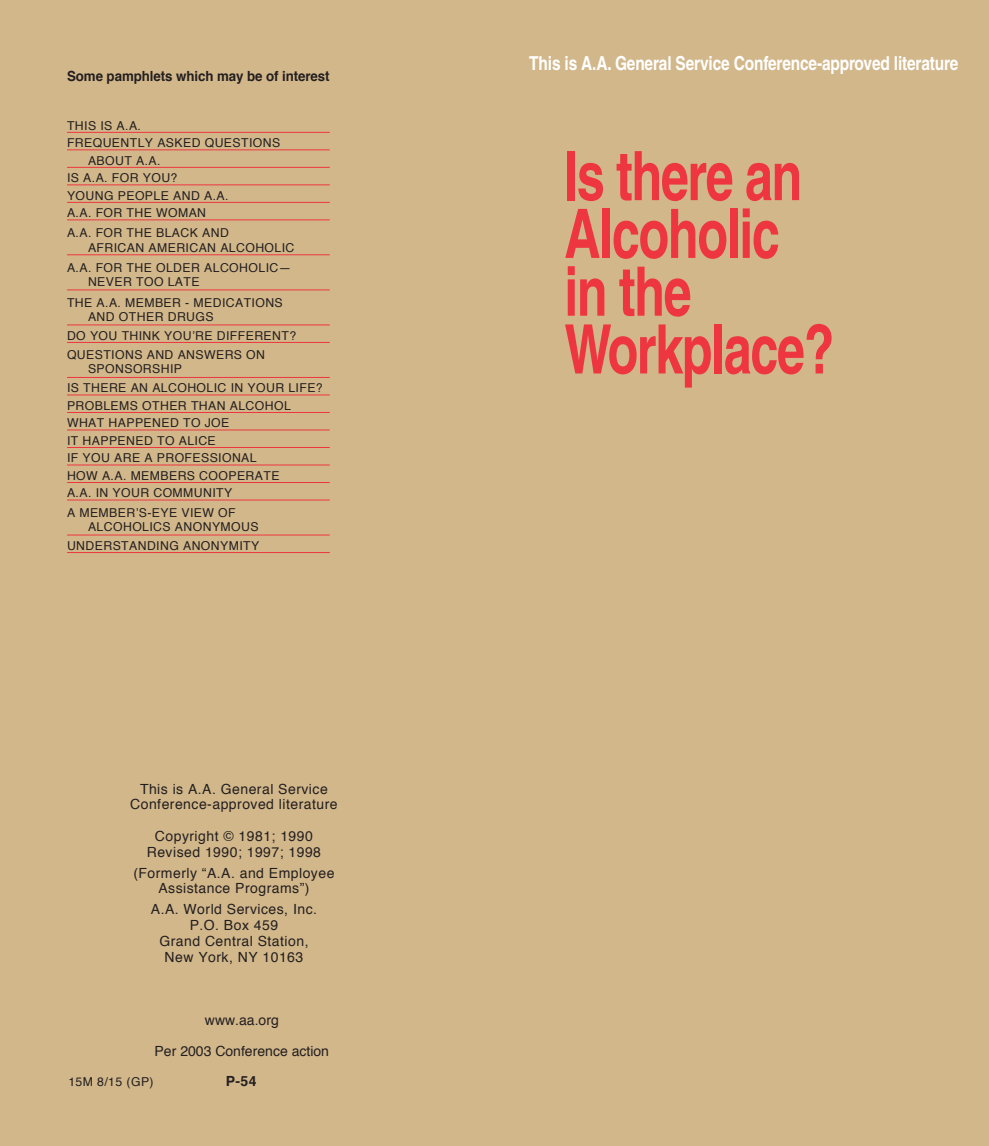
<style>
.page{position:relative;width:989px;height:1146px;background:#fff}
.page>*{position:absolute;margin:0;border:0;box-sizing:border-box;transform-origin:0 0}
.t1{font:700 condensed 68.25px/57.8px "Helvetica";letter-spacing:-.025em;color:#ee3640;scale:.9 1}
.t2{font:700 condensed 19.25px "Helvetica";letter-spacing:-.01em;color:#fff}
.t3{font:14px/15.8px "Helvetica";letter-spacing:.035em;color:#231f20;text-align:center}
.t4{font:700 14px "Helvetica";letter-spacing:-.005em;color:#231f20;scale:.95 1}
.t5{font:14px "Helvetica";color:#231f20}
.t6{font:700 14px "Helvetica";letter-spacing:-.005em;color:#231f20}
.t7{font:12.25px/17.5px "Helvetica";letter-spacing:.035em;color:#231f20}
</style>
<div class="page">
<div style="left:0;top:0;width:988px;height:1145px;background:#d2b78a"></div>
<hr style="left:67px;top:132px;width:262px;height:1px;background:#ee3640">
<hr style="left:67px;top:149px;width:262px;height:1px;background:#ee3640">
<hr style="left:67px;top:167px;width:262px;height:1px;background:#ee3640">
<hr style="left:67px;top:184px;width:262px;height:1px;background:#ee3640">
<hr style="left:67px;top:202px;width:262px;height:1px;background:#ee3640">
<hr style="left:67px;top:219px;width:262px;height:1px;background:#ee3640">
<hr style="left:67px;top:254px;width:262px;height:1px;background:#ee3640">
<hr style="left:67px;top:289px;width:262px;height:1px;background:#ee3640">
<hr style="left:67px;top:324px;width:262px;height:1px;background:#ee3640">
<hr style="left:67px;top:342px;width:262px;height:1px;background:#ee3640">
<hr style="left:67px;top:377px;width:262px;height:1px;background:#ee3640">
<hr style="left:67px;top:394px;width:262px;height:1px;background:#ee3640">
<hr style="left:67px;top:412px;width:262px;height:1px;background:#ee3640">
<hr style="left:67px;top:429px;width:262px;height:1px;background:#ee3640">
<hr style="left:67px;top:447px;width:262px;height:1px;background:#ee3640">
<hr style="left:67px;top:464px;width:262px;height:1px;background:#ee3640">
<hr style="left:67px;top:482px;width:262px;height:1px;background:#ee3640">
<hr style="left:67px;top:499px;width:262px;height:1px;background:#ee3640">
<hr style="left:67px;top:534px;width:262px;height:1px;background:#ee3640">
<hr style="left:67px;top:552px;width:262px;height:1px;background:#ee3640">
<p class="t4" style="left:67px;top:70px;width:278px">Some pamphlets which may be of interest</p>
<p class="t7" style="left:67px;top:118px;width:75px">THIS IS A.A.</p>
<p class="t7" style="left:67px;top:135px;width:215px">FREQUENTLY ASKED QUESTIONS</p>
<p class="t7" style="left:88px;top:153px;width:74px">ABOUT A.A.</p>
<p class="t7" style="left:67px;top:170px;width:112px">IS A.A. FOR YOU?</p>
<p class="t7" style="left:67px;top:188px;width:163px">YOUNG PEOPLE AND A.A.</p>
<p class="t7" style="left:67px;top:205px;width:140px">A.A. FOR THE WOMAN</p>
<p class="t7" style="left:88px;top:225px;width:208px;line-height:15.8px;text-indent:-21px">A.A. FOR THE BLACK AND<br>AFRICAN AMERICAN ALCOHOLIC</p>
<p class="t7" style="left:88px;top:261px;width:204px;line-height:14px;text-indent:-21px">A.A. FOR THE OLDER ALCOHOLIC—<br>NEVER TOO LATE</p>
<p class="t7" style="left:88px;top:296px;width:196px;line-height:14px;text-indent:-21px">THE A.A. MEMBER - MEDICATIONS<br>AND OTHER DRUGS</p>
<p class="t7" style="left:67px;top:327px;width:230px;line-height:19.2px">DO YOU THINK YOU’RE DIFFERENT?<br>QUESTIONS AND ANSWERS ON</p>
<p class="t7" style="left:67px;top:360px;width:257px;line-height:19.2px;text-indent:21px">SPONSORSHIP<br>IS THERE AN ALCOHOLIC IN YOUR LIFE?</p>
<p class="t7" style="left:67px;top:398px;width:225px">PROBLEMS OTHER THAN ALCOHOL<br>WHAT HAPPENED TO JOE<br>IT HAPPENED TO ALICE<br>IF YOU ARE A PROFESSIONAL<br>HOW A.A. MEMBERS COOPERATE<br>A.A. IN YOUR COMMUNITY</p>
<p class="t7" style="left:88px;top:506px;width:172px;line-height:14px;text-indent:-21px">A MEMBER’S-EYE VIEW OF<br>ALCOHOLICS ANONYMOUS</p>
<p class="t7" style="left:67px;top:538px;width:194px">UNDERSTANDING ANONYMITY</p>
<p class="t3" style="left:130px;top:781px;width:209px">This is A.A. General Service<br>Conference-approved literature</p>
<p class="t3" style="left:147px;top:829px;width:176px">Copyright © 1981; 1990<br>Revised 1990; 1997; 1998</p>
<p class="t3" style="left:133px;top:865px;width:202px">(Formerly “A.A. and Employee<br>Assistance Programs”)</p>
<p class="t3" style="left:151px;top:902px;width:168px">A.A. World Services, Inc.<br>P.O. Box 459<br>Grand Central Station,<br>New York, NY 10163</p>
<p class="t3" style="left:205px;top:1012px;width:75px">www.aa.org</p>
<p class="t5" style="left:155px;top:1045px;width:176px">Per 2003 Conference action</p>
<p class="t7" style="left:68px;top:1073px;width:87px">15M 8/15 (GP)</p>
<p class="t6" style="left:226px;top:1075px;width:32px">P-54</p>
<h2 class="t2" style="left:529px;top:56px;width:430px">This is A.A. General Service Conference-approved literature</h2>
<h1 class="t1" style="left:564px;top:154px;width:301px">Is there an<br>Alcoholic in the<br>Workplace?</h1>
</div>
